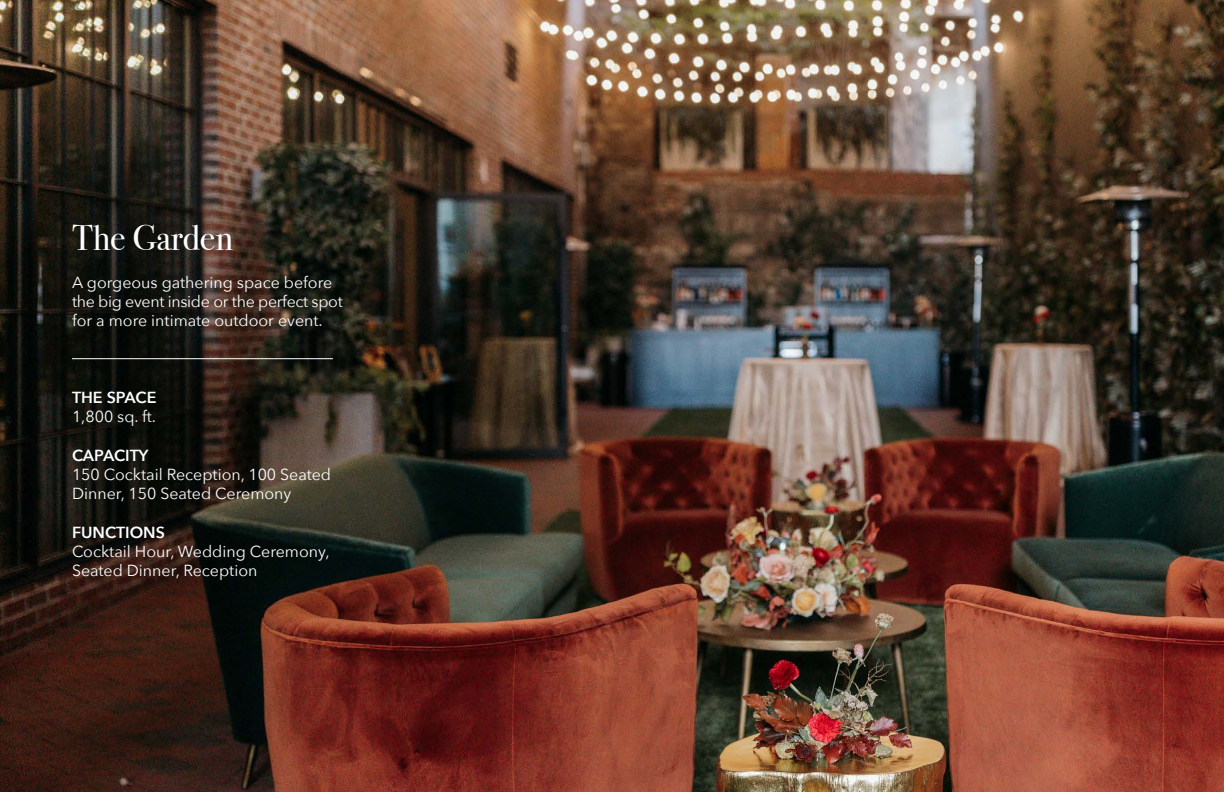
<style>
.page{position:relative;width:1224px;height:792px;background:#fff}
.page>*{position:absolute;margin:0;border:0;box-sizing:border-box;transform-origin:0 0}
.t1{font:36px "Bodoni Svty Two ITCTT";color:#fff}
.t2{font:16px/19.2px "Avenir Next";color:#fff}
.t3{font:600 16px "Avenir Next";color:#fff}
</style>
<div class="page">
<img style="left:0;top:0;width:1224px;height:792px">
<hr style="left:72px;top:358px;width:261px;height:1px;background:#fff">
<h1 class="t1" style="left:72px;top:208px;width:163px">The Garden</h1>
<p class="t2" style="left:72px;top:272px;width:272px">A gorgeous gathering space before the big event inside or the perfect spot for a more intimate outdoor event.</p>
<p class="t3" style="left:72px;top:384px;width:86px">THE SPACE</p>
<p class="t2" style="left:72px;top:407px;width:85px">1,800 sq. ft.</p>
<p class="t3" style="left:72px;top:442px;width:78px">CAPACITY</p>
<p class="t2" style="left:72px;top:464px;width:261px">150 Cocktail Reception, 100 Seated<br>Dinner, 150 Seated Ceremony</p>
<p class="t3" style="left:72px;top:518px;width:94px">FUNCTIONS</p>
<p class="t2" style="left:72px;top:541px;width:259px">Cocktail Hour, Wedding Ceremony,<br>Seated Dinner, Reception</p>
</div>
